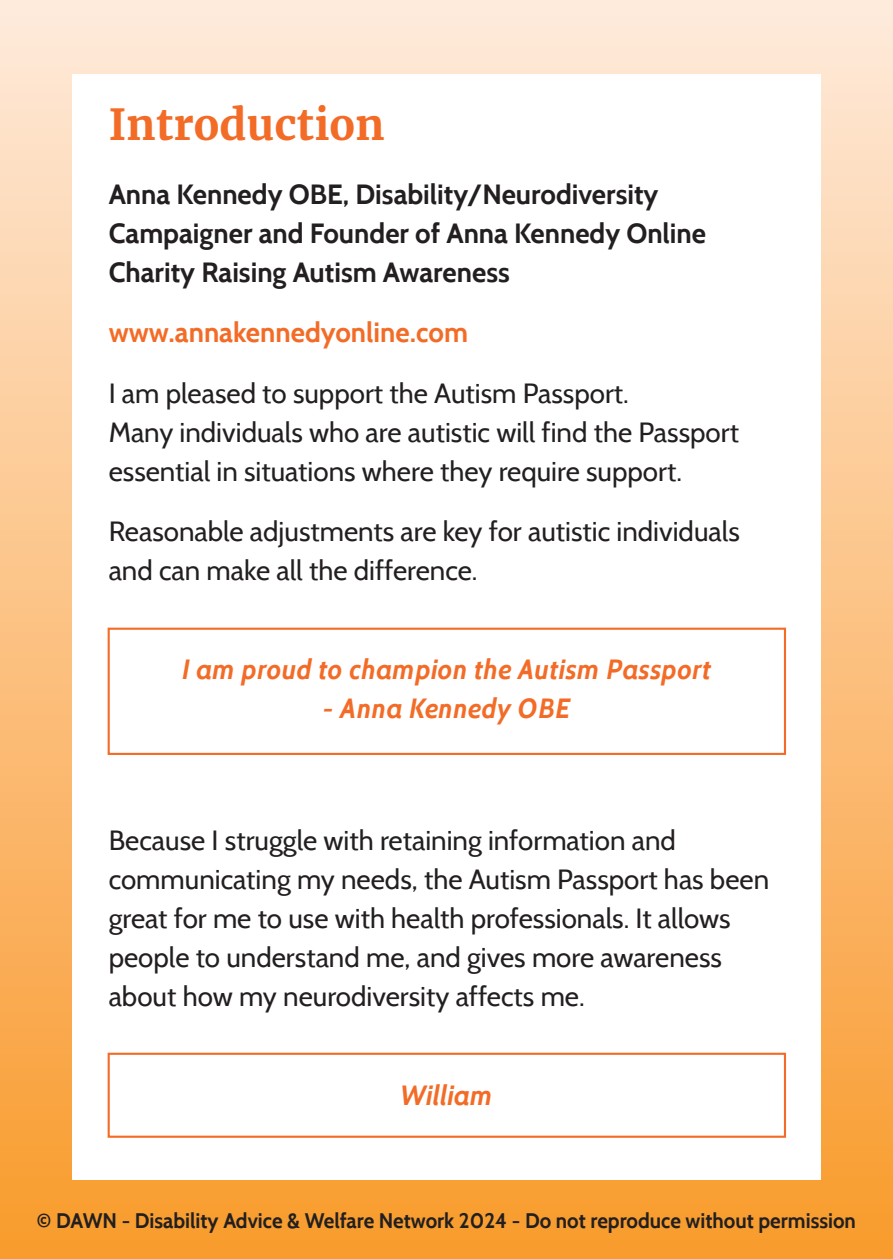
<style>
.page{position:relative;width:893px;height:1259px;background:#fff}
.page>*{position:absolute;margin:0;border:0;box-sizing:border-box;transform-origin:0 0}
.t1{font:700 42.6px "Merriweather";color:#f36c27}
.t2{font:27.6px/39px "Cabin";color:#231f20}
.t3{font:700 27.6px/39px "Cabin";color:#231f20}
.t4{font:italic 700 27.6px "Cabin";color:#f36c27}
.t5{font:700 27.6px "Cabin";color:#f36c27}
.t6{font:700 21px "Cabin";color:#231f20}
</style>
<div class="page">
<div style="left:0;top:0;width:893px;height:1259px;background:linear-gradient(to bottom,#ffeadb,#f99a2c)"></div>
<div style="left:72px;top:74px;width:749px;height:1105px;background:#fff"></div>
<div style="left:108px;top:627px;width:678px;height:128px;background:#fff;border:2px solid #f36c27"></div>
<div style="left:108px;top:1052px;width:678px;height:85px;background:#fff;border:2px solid #f36c27"></div>
<h1 class="t1" style="left:109px;top:97px;width:278px">Introduction</h1>
<p class="t3" style="left:109px;top:175px;width:599px">Anna Kennedy OBE, Disability/Neurodiversity<br>Campaigner and Founder of Anna Kennedy Online<br>Charity Raising Autism Awareness</p>
<p class="t5" style="left:109px;top:316px;width:361px">www.annakennedyonline.com</p>
<p class="t2" style="left:109px;top:373px;width:632px">I am pleased to support the Autism Passport.<br>Many individuals who are autistic will find the Passport essential in situations where they require support.</p>
<p class="t2" style="left:109px;top:511px;width:633px">Reasonable adjustments are key for autistic individuals and can make all the difference.</p>
<p class="t4" style="left:182px;top:652px;width:530px">I am proud to champion the Autism Passport</p>
<p class="t4" style="left:323px;top:691px;width:250px">- Anna Kennedy OBE</p>
<p class="t2" style="left:109px;top:821px;width:662px">Because I struggle with retaining information and communicating my needs, the Autism Passport has been great for me to use with health professionals. It allows people to understand me, and gives more awareness about how my neurodiversity affects me.</p>
<p class="t4" style="left:400px;top:1078px;width:95px">William</p>
<p class="t6" style="left:37px;top:1208px;width:820px">© DAWN - Disability Advice &amp; Welfare Network 2024 - Do not reproduce without permission</p>
</div>
